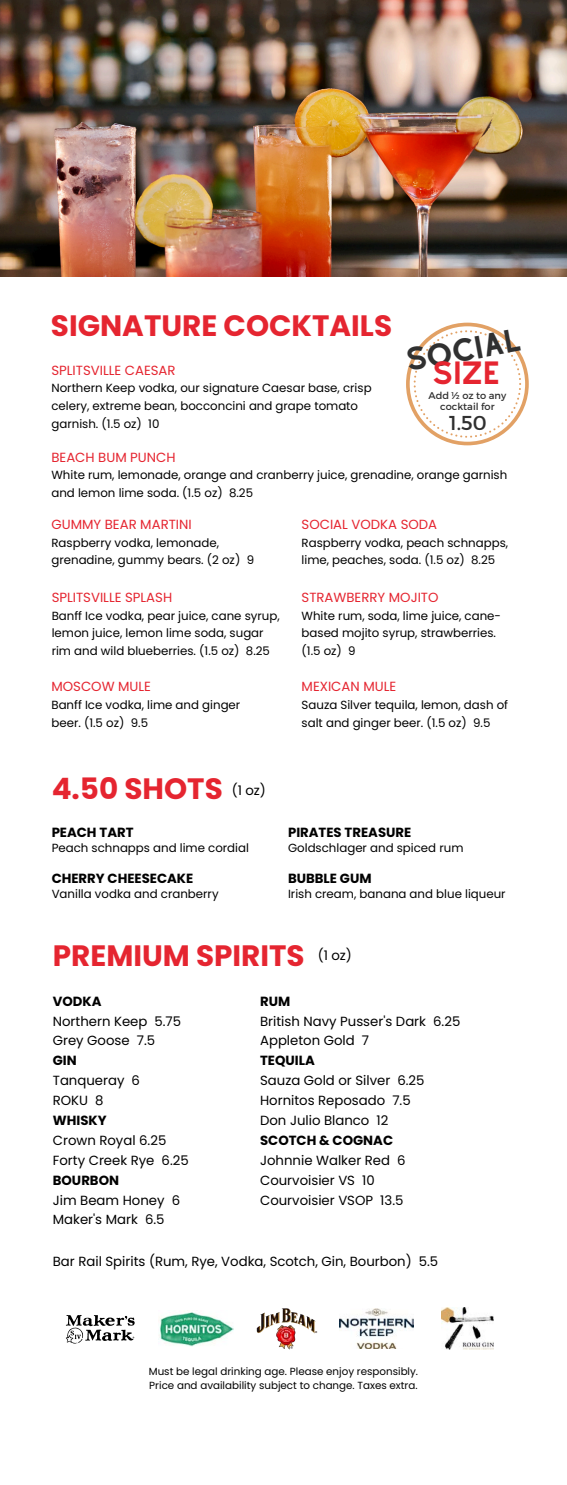
<style>
.page{position:relative;width:567px;height:1485px;background:#fff}
.page>*{position:absolute;margin:0;border:0;box-sizing:border-box;transform-origin:0 0}
.t1{font:700 29.4px "Poppins";color:#e52530}
.t2{font:28.2px "Alyssum Sans";color:#303030}
.t3{font:28.2px "Alyssum Sans";color:#e52530}
.t4{font:20.1px "Montserrat";color:#303030}
.t5{font:13.2px/20px "Poppins";color:#000}
.t6{font:13.2px "Poppins";color:#e52530}
.t7{font:700 13.2px "Poppins";color:#000}
.t8{font:11.85px/17.7px "Poppins";color:#000}
.t9{font:10.35px "Poppins";color:#000}
.t10{font:9.75px/10.2px "Montserrat";color:#303030;text-align:center}
</style>
<div class="page">
<img style="left:0;top:0;width:567px;height:277px">
<svg style="left:406px;top:323px;width:123px;height:122px"></svg>
<img style="left:159px;top:1312px;width:75px;height:34px">
<svg style="left:66px;top:1315px;width:69px;height:29px"></svg>
<img style="left:256px;top:1308px;width:62px;height:42px">
<img style="left:441px;top:1308px;width:52px;height:41px">
<img style="left:339px;top:1308px;width:74px;height:41px">
<h1 class="t1" style="left:51px;top:305px;width:343px">SIGNATURE COCKTAILS</h1>
<p class="t6" style="left:51px;top:361px;width:126px">SPLITSVILLE CAESAR</p>
<p class="t8" style="left:51px;top:379px;width:322px">Northern Keep vodka, our signature Caesar base, crisp celery, extreme bean, bocconcini and grape tomato garnish. (1.5 oz) 10</p>
<h2 class="t2" style="left:403px;top:343px;width:119px;rotate:-10deg">SOCIAL</h2>
<p class="t3" style="left:432px;top:356px;width:70px">SIZE</p>
<h2 class="t10" style="left:429px;top:390px;width:79px">Add ½ oz to any cocktail for</h2>
<h3 class="t4" style="left:449px;top:409px;width:39px">1.50</h3>
<p class="t6" style="left:51px;top:448px;width:126px">BEACH BUM PUNCH</p>
<p class="t8" style="left:51px;top:466px;width:457px">White rum, lemonade, orange and cranberry juice, grenadine, orange garnish and lemon lime soda. (1.5 oz) 8.25</p>
<p class="t6" style="left:51px;top:515px;width:142px">GUMMY BEAR MARTINI</p>
<p class="t8" style="left:51px;top:534px;width:204px">Raspberry vodka, lemonade, grenadine, gummy bears. (2 oz) 9</p>
<p class="t6" style="left:52px;top:588px;width:122px">SPLITSVILLE SPLASH</p>
<p class="t8" style="left:52px;top:607px;width:230px">Banff Ice vodka, pear juice, cane syrup, lemon juice, lemon lime soda, sugar rim and wild blueberries. (1.5 oz) 8.25</p>
<p class="t6" style="left:302px;top:515px;width:137px">SOCIAL VODKA SODA</p>
<p class="t8" style="left:302px;top:534px;width:208px">Raspberry vodka, peach schnapps, lime, peaches, soda. (1.5 oz) 8.25</p>
<p class="t6" style="left:302px;top:588px;width:138px">STRAWBERRY MOJITO</p>
<p class="t8" style="left:302px;top:607px;width:201px">White rum, soda, lime juice, cane&shy;based mojito syrup, strawberries. (1.5 oz) 9</p>
<p class="t6" style="left:51px;top:678px;width:101px">MOSCOW MULE</p>
<p class="t8" style="left:51px;top:696px;width:190px">Banff Ice vodka, lime and ginger beer. (1.5 oz) 9.5</p>
<p class="t1" style="left:52px;top:768px;width:173px">4.50 SHOTS</p>
<p class="t5" style="left:232px;top:780px;width:36px">(1 oz)</p>
<p class="t7" style="left:52px;top:823px;width:83px">PEACH TART</p>
<p class="t8" style="left:52px;top:839px;width:199px">Peach schnapps and lime cordial</p>
<p class="t7" style="left:52px;top:870px;width:143px">CHERRY CHEESECAKE</p>
<p class="t8" style="left:52px;top:885px;width:168px">Vanilla vodka and cranberry</p>
<p class="t6" style="left:302px;top:678px;width:96px">MEXICAN MULE</p>
<p class="t8" style="left:302px;top:696px;width:208px">Sauza Silver tequila, lemon, dash of salt and ginger beer. (1.5 oz) 9.5</p>
<p class="t7" style="left:288px;top:823px;width:125px">PIRATES TREASURE</p>
<p class="t8" style="left:288px;top:839px;width:177px">Goldschlager and spiced rum</p>
<p class="t7" style="left:288px;top:870px;width:85px">BUBBLE GUM</p>
<p class="t8" style="left:288px;top:885px;width:219px">Irish cream, banana and blue liqueur</p>
<h4 class="t1" style="left:53px;top:935px;width:253px">PREMIUM SPIRITS</h4>
<h4 class="t5" style="left:318px;top:946px;width:36px">(1 oz)</h4>
<p class="t7" style="left:53px;top:992px;width:50px">VODKA</p>
<p class="t5" style="left:53px;top:1011px;width:130px">Northern Keep 5.75<br>Grey Goose 7.5</p>
<p class="t7" style="left:53px;top:1051px;width:25px">GIN</p>
<p class="t5" style="left:53px;top:1071px;width:89px">Tanqueray 6<br>ROKU 8</p>
<p class="t7" style="left:53px;top:1111px;width:55px">WHISKY</p>
<p class="t5" style="left:53px;top:1130px;width:137px">Crown Royal 6.25<br>Forty Creek Rye 6.25</p>
<p class="t7" style="left:53px;top:1171px;width:68px">BOURBON</p>
<p class="t5" style="left:53px;top:1190px;width:129px">Jim Beam Honey 6<br>Maker's Mark 6.5</p>
<p class="t5" style="left:53px;top:1251px;width:387px">Bar Rail Spirits (Rum, Rye, Vodka, Scotch, Gin, Bourbon) 5.5</p>
<p class="t7" style="left:260px;top:992px;width:32px">RUM</p>
<p class="t5" style="left:260px;top:1011px;width:202px">British Navy Pusser's Dark 6.25<br>Appleton Gold 7</p>
<p class="t7" style="left:260px;top:1051px;width:56px">TEQUILA</p>
<p class="t5" style="left:260px;top:1071px;width:166px">Sauza Gold or Silver 6.25<br>Hornitos Reposado 7.5<br>Don Julio Blanco 12</p>
<p class="t7" style="left:260px;top:1131px;width:134px">SCOTCH &amp; COGNAC</p>
<p class="t5" style="left:260px;top:1150px;width:147px">Johnnie Walker Red 6<br>Courvoisier VS 10<br>Courvoisier VSOP 13.5</p>
<p class="t9" style="left:149px;top:1364px;width:271px">Must be legal drinking age. Please enjoy responsibly.</p>
<p class="t9" style="left:149px;top:1378px;width:270px">Price and availability subject to change. Taxes extra.</p>
</div>
